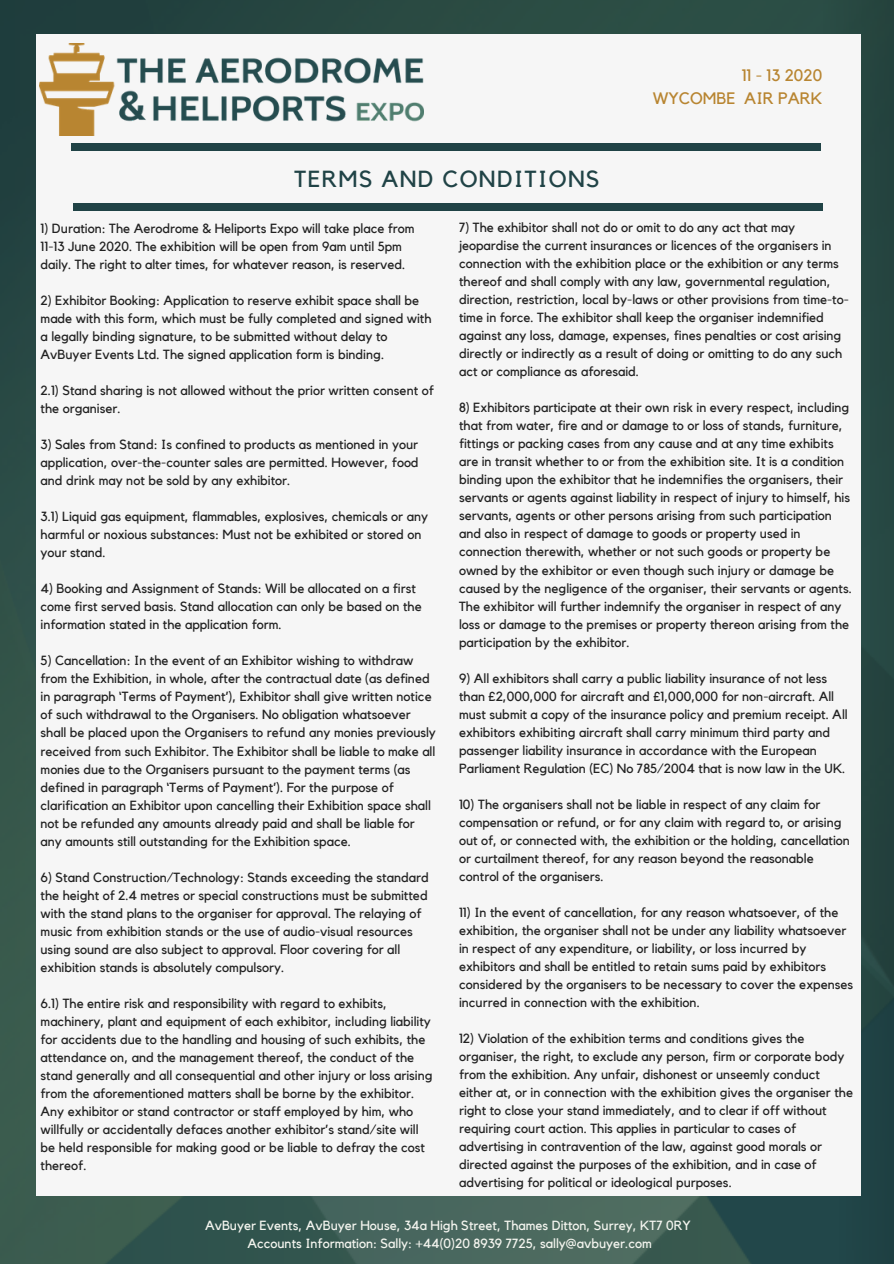
<style>
.page{position:relative;width:894px;height:1264px;background:#fff}
.page>*{position:absolute;margin:0;border:0;box-sizing:border-box;transform-origin:0 0}
.t1{font:23.25px "Kollektif";letter-spacing:.06em;color:#204346}
.t2{font:16.5px/22.5px "Kollektif";color:#b88531;text-align:right}
.t3{font:13.2px/18px "Kollektif";color:#222}
.t4{font:13.2px/18px "Kollektif";color:#f4f5ef;text-align:center}
</style>
<div class="page">
<img style="left:0;top:0;width:893px;height:1263px">
<div style="left:36px;top:35px;width:824px;height:1160px;background:#f6f6f6"></div>
<div style="left:72px;top:144px;width:748px;height:7px;background:#204346"></div>
<div style="left:73px;top:203px;width:749px;height:7px;background:#204346"></div>
<img style="left:39px;top:43px;width:384px;height:93px">
<h1 class="t1" style="left:294px;top:169px;width:307px">TERMS AND CONDITIONS</h1>
<p class="t2" style="left:652px;top:65px;width:171px">11 - 13 2020<br>WYCOMBE AIR PARK</p>
<p class="t3" style="left:41px;top:220px;width:375px">1) Duration: The Aerodrome &amp; Heliports Expo will take place from<br>11-13 June 2020. The exhibition will be open from 9am until 5pm daily. The right to alter times, for whatever reason, is reserved.</p>
<p class="t3" style="left:41px;top:292px;width:392px">2) Exhibitor Booking: Application to reserve exhibit space shall be made with this form, which must be fully completed and signed with a legally binding signature, to be submitted without delay to AvBuyer Events Ltd. The signed application form is binding.</p>
<p class="t3" style="left:41px;top:382px;width:394px">2.1) Stand sharing is not allowed without the prior written consent of the organiser.</p>
<p class="t3" style="left:41px;top:436px;width:379px;text-align:justify">3) Sales from Stand: Is confined to products as mentioned in your application, over-the-counter sales are permitted. However, food and drink may not be sold by any exhibitor.</p>
<p class="t3" style="left:41px;top:508px;width:389px">3.1) Liquid gas equipment, flammables, explosives, chemicals or any harmful or noxious substances: Must not be exhibited or stored on your stand.</p>
<p class="t3" style="left:41px;top:580px;width:382px">4) Booking and Assignment of Stands: Will be allocated on a first come first served basis. Stand allocation can only be based on the information stated in the application form.</p>
<p class="t3" style="left:41px;top:652px;width:397px">5) Cancellation: In the event of an Exhibitor wishing to withdraw from the Exhibition, in whole, after the contractual date (as defined in paragraph ‘Terms of Payment’), Exhibitor shall give written notice of such withdrawal to the Organisers. No obligation whatsoever shall be placed upon the Organisers to refund any monies previously received from such Exhibitor. The Exhibitor shall be liable to make all monies due to the Organisers pursuant to the payment terms (as defined in paragraph ‘Terms of Payment’). For the purpose of clarification an Exhibitor upon cancelling their Exhibition space shall not be refunded any amounts already paid and shall be liable for any amounts still outstanding for the Exhibition space.</p>
<p class="t3" style="left:41px;top:868px;width:389px">6) Stand Construction/Technology: Stands exceeding the standard the height of 2.4 metres or special constructions must be submitted with the stand plans to the organiser for approval. The relaying of music from exhibition stands or the use of audio-visual resources using sound are also subject to approval. Floor covering for all exhibition stands is absolutely compulsory.</p>
<p class="t3" style="left:41px;top:994px;width:393px">6.1) The entire risk and responsibility with regard to exhibits, machinery, plant and equipment of each exhibitor, including liability for accidents due to the handling and housing of such exhibits, the attendance on, and the management thereof, the conduct of the stand generally and all consequential and other injury or loss arising from the aforementioned matters shall be borne by the exhibitor.<br>Any exhibitor or stand contractor or staff employed by him, who willfully or accidentally defaces another exhibitor’s stand/site will be held responsible for making good or be liable to defray the cost thereof.</p>
<p class="t3" style="left:459px;top:219px;width:391px">7) The exhibitor shall not do or omit to do any act that may jeopardise the current insurances or licences of the organisers in connection with the exhibition place or the exhibition or any terms thereof and shall comply with any law, governmental regulation, direction, restriction, local by-laws or other provisions from time-to&shy;time in force. The exhibitor shall keep the organiser indemnified against any loss, damage, expenses, fines penalties or cost arising directly or indirectly as a result of doing or omitting to do any such act or compliance as aforesaid.</p>
<p class="t3" style="left:459px;top:399px;width:394px">8) Exhibitors participate at their own risk in every respect, including that from water, fire and or damage to or loss of stands, furniture, fittings or packing cases from any cause and at any time exhibits are in transit whether to or from the exhibition site. It is a condition binding upon the exhibitor that he indemnifies the organisers, their servants or agents against liability in respect of injury to himself, his servants, agents or other persons arising from such participation and also in respect of damage to goods or property used in connection therewith, whether or not such goods or property be owned by the exhibitor or even though such injury or damage be caused by the negligence of the organiser, their servants or agents.<br>The exhibitor will further indemnify the organiser in respect of any loss or damage to the premises or property thereon arising from the participation by the exhibitor.</p>
<p class="t3" style="left:459px;top:669px;width:390px">9) All exhibitors shall carry a public liability insurance of not less than £2,000,000 for aircraft and £1,000,000 for non-aircraft. All must submit a copy of the insurance policy and premium receipt. All exhibitors exhibiting aircraft shall carry minimum third party and passenger liability insurance in accordance with the European Parliament Regulation (EC) No 785/2004 that is now law in the UK.</p>
<p class="t3" style="left:459px;top:795px;width:392px">10) The organisers shall not be liable in respect of any claim for compensation or refund, or for any claim with regard to, or arising out of, or connected with, the exhibition or the holding, cancellation or curtailment thereof, for any reason beyond the reasonable control of the organisers.</p>
<p class="t3" style="left:459px;top:903px;width:395px">11) In the event of cancellation, for any reason whatsoever, of the exhibition, the organiser shall not be under any liability whatsoever in respect of any expenditure, or liability, or loss incurred by exhibitors and shall be entitled to retain sums paid by exhibitors considered by the organisers to be necessary to cover the expenses incurred in connection with the exhibition.</p>
<p class="t3" style="left:459px;top:1030px;width:395px">12) Violation of the exhibition terms and conditions gives the organiser, the right, to exclude any person, firm or corporate body from the exhibition. Any unfair, dishonest or unseemly conduct either at, or in connection with the exhibition gives the organiser the right to close your stand immediately, and to clear if off without requiring court action. This applies in particular to cases of advertising in contravention of the law, against good morals or directed against the purposes of the exhibition, and in case of advertising for political or ideological purposes.</p>
<p class="t4" style="left:205px;top:1216px;width:487px">AvBuyer Events, AvBuyer House, 34a High Street, Thames Ditton, Surrey, KT7 0RY<br>Accounts Information: Sally: +44(0)20 8939 7725, sally@avbuyer.com</p>
</div>
